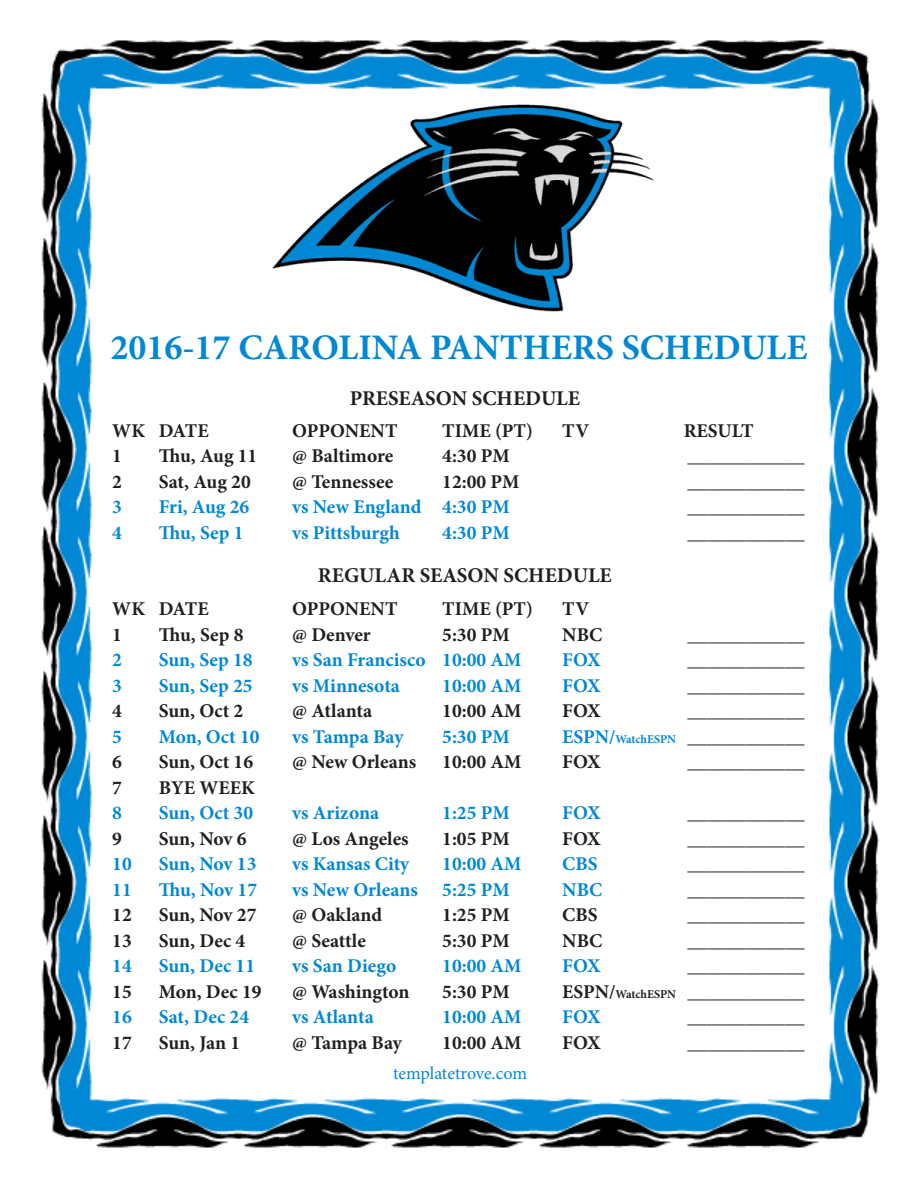
<style>
.page{position:relative;width:918px;height:1188px;background:#fff}
.page>*{position:absolute;margin:0;border:0;box-sizing:border-box;transform-origin:0 0}
.t1{font:700 36px "Minion Pro";color:#0088d4}
.t2{font:700 21px "Minion Pro";color:#231f20}
.t3{font:700 19.5px "Minion Pro";color:#231f20}
.t4{font:700 19.5px "Minion Pro";color:#0088d4}
.t5{font:18px "Minion Pro";letter-spacing:-.005em;color:#0088d4}
.s1{color:#0088d4}
.s2{font-size:12px;color:#0088d4}
.s3{font-size:12px}
</style>
<div class="page">
<img style="left:41px;top:40px;width:839px;height:1108px">
<img style="left:255px;top:99px;width:408px;height:219px">
<p class="t1" style="left:110px;top:323px;width:699px">2016-17 CAROLINA PANTHERS SCHEDULE</p>
<p class="t2" style="left:350px;top:384px;width:232px">PRESEASON SCHEDULE</p>
<p class="t3" style="left:112px;top:417px;width:98px">WK DATE</p>
<p class="t3" style="left:292px;top:417px;width:107px">OPPONENT</p>
<p class="t3" style="left:442px;top:417px;width:92px">TIME (PT)</p>
<p class="t3" style="left:562px;top:417px;width:28px">TV</p>
<p class="t3" style="left:684px;top:417px;width:71px">RESULT</p>
<p class="t3" style="left:112px;top:442px;width:11px">1</p>
<p class="t3" style="left:159px;top:442px;width:100px">Thu, Aug 11</p>
<p class="t3" style="left:292px;top:442px;width:103px">@ Baltimore</p>
<p class="t3" style="left:442px;top:442px;width:69px">4:30 PM</p>
<p class="t3" style="left:688px;top:442px;width:118px">____________</p>
<p class="t3" style="left:112px;top:468px;width:11px">2</p>
<p class="t3" style="left:159px;top:468px;width:94px">Sat, Aug 20</p>
<p class="t3" style="left:292px;top:468px;width:103px">@ Tennessee</p>
<p class="t3" style="left:442px;top:468px;width:79px">12:00 PM</p>
<p class="t3" style="left:688px;top:468px;width:118px">____________</p>
<p class="t4" style="left:112px;top:493px;width:11px">3</p>
<p class="t4" style="left:159px;top:493px;width:92px">Fri, Aug 26</p>
<p class="t4" style="left:292px;top:493px;width:219px">vs New England 4:30 PM</p>
<p class="t3" style="left:688px;top:493px;width:118px">____________</p>
<p class="t4" style="left:112px;top:519px;width:11px">4</p>
<p class="t4" style="left:159px;top:519px;width:86px">Thu, Sep 1</p>
<p class="t4" style="left:292px;top:519px;width:109px">vs Pittsburgh</p>
<p class="t4" style="left:442px;top:519px;width:69px">4:30 PM</p>
<p class="t3" style="left:688px;top:519px;width:118px">____________</p>
<p class="t2" style="left:318px;top:561px;width:295px">REGULAR SEASON SCHEDULE</p>
<p class="t3" style="left:112px;top:595px;width:98px">WK DATE</p>
<p class="t3" style="left:292px;top:595px;width:107px">OPPONENT</p>
<p class="t3" style="left:442px;top:595px;width:92px">TIME (PT)</p>
<p class="t3" style="left:562px;top:595px;width:28px">TV</p>
<p class="t3" style="left:112px;top:621px;width:11px">1</p>
<p class="t3" style="left:159px;top:621px;width:86px">Thu, Sep 8</p>
<p class="t3" style="left:292px;top:621px;width:80px">@ Denver</p>
<p class="t3" style="left:442px;top:621px;width:69px">5:30 PM</p>
<p class="t3" style="left:562px;top:621px;width:42px">NBC</p>
<p class="t3" style="left:688px;top:621px;width:118px">____________</p>
<p class="t4" style="left:112px;top:646px;width:11px">2</p>
<p class="t4" style="left:159px;top:646px;width:95px">Sun, Sep 18</p>
<p class="t4" style="left:292px;top:646px;width:231px">vs San Francisco 10:00 AM</p>
<p class="t4" style="left:562px;top:646px;width:40px">FOX</p>
<p class="t3" style="left:688px;top:646px;width:118px">____________</p>
<p class="t4" style="left:112px;top:672px;width:11px">3</p>
<p class="t4" style="left:159px;top:672px;width:95px">Sun, Sep 25</p>
<p class="t4" style="left:292px;top:672px;width:109px">vs Minnesota</p>
<p class="t4" style="left:442px;top:672px;width:81px">10:00 AM</p>
<p class="t4" style="left:562px;top:672px;width:40px">FOX</p>
<p class="t3" style="left:688px;top:672px;width:118px">____________</p>
<p class="t3" style="left:112px;top:697px;width:11px">4</p>
<p class="t3" style="left:159px;top:697px;width:86px">Sun, Oct 2</p>
<p class="t3" style="left:292px;top:697px;width:81px">@ Atlanta</p>
<p class="t3" style="left:442px;top:697px;width:81px">10:00 AM</p>
<p class="t3" style="left:562px;top:697px;width:40px">FOX</p>
<p class="t3" style="left:688px;top:697px;width:118px">____________</p>
<p class="t4" style="left:112px;top:723px;width:11px">5</p>
<p class="t4" style="left:159px;top:723px;width:102px">Mon, Oct 10</p>
<p class="t4" style="left:292px;top:723px;width:113px">vs Tampa Bay</p>
<p class="t4" style="left:442px;top:723px;width:69px">5:30 PM</p>
<p class="t3" style="left:562px;top:723px;width:244px"><span class="s1">ESPN/</span><span class="s2">WatchESPN</span> ____________</p>
<p class="t3" style="left:112px;top:748px;width:11px">6</p>
<p class="t3" style="left:159px;top:748px;width:96px">Sun, Oct 16</p>
<p class="t3" style="left:292px;top:748px;width:126px">@ New Orleans</p>
<p class="t3" style="left:442px;top:748px;width:81px">10:00 AM</p>
<p class="t3" style="left:562px;top:748px;width:40px">FOX</p>
<p class="t3" style="left:688px;top:748px;width:118px">____________</p>
<p class="t3" style="left:112px;top:774px;width:11px">7</p>
<p class="t3" style="left:159px;top:774px;width:98px">BYE WEEK</p>
<p class="t4" style="left:112px;top:799px;width:11px">8</p>
<p class="t4" style="left:159px;top:799px;width:96px">Sun, Oct 30</p>
<p class="t4" style="left:292px;top:799px;width:89px">vs Arizona</p>
<p class="t4" style="left:442px;top:799px;width:69px">1:25 PM</p>
<p class="t4" style="left:562px;top:799px;width:40px">FOX</p>
<p class="t3" style="left:688px;top:799px;width:118px">____________</p>
<p class="t3" style="left:112px;top:825px;width:11px">9</p>
<p class="t3" style="left:159px;top:825px;width:89px">Sun, Nov 6</p>
<p class="t3" style="left:292px;top:825px;width:118px">@ Los Angeles</p>
<p class="t3" style="left:442px;top:825px;width:69px">1:05 PM</p>
<p class="t3" style="left:562px;top:825px;width:40px">FOX</p>
<p class="t3" style="left:688px;top:825px;width:118px">____________</p>
<p class="t4" style="left:112px;top:850px;width:21px">10</p>
<p class="t4" style="left:159px;top:850px;width:99px">Sun, Nov 13</p>
<p class="t4" style="left:292px;top:850px;width:119px">vs Kansas City</p>
<p class="t4" style="left:442px;top:850px;width:81px">10:00 AM</p>
<p class="t4" style="left:562px;top:850px;width:37px">CBS</p>
<p class="t3" style="left:688px;top:850px;width:118px">____________</p>
<p class="t4" style="left:112px;top:876px;width:21px">11</p>
<p class="t4" style="left:159px;top:876px;width:100px">Thu, Nov 17</p>
<p class="t4" style="left:292px;top:876px;width:127px">vs New Orleans</p>
<p class="t4" style="left:442px;top:876px;width:69px">5:25 PM</p>
<p class="t4" style="left:562px;top:876px;width:42px">NBC</p>
<p class="t3" style="left:688px;top:876px;width:118px">____________</p>
<p class="t3" style="left:112px;top:901px;width:21px">12</p>
<p class="t3" style="left:159px;top:901px;width:99px">Sun, Nov 27</p>
<p class="t3" style="left:292px;top:901px;width:91px">@ Oakland</p>
<p class="t3" style="left:442px;top:901px;width:69px">1:25 PM</p>
<p class="t3" style="left:562px;top:901px;width:37px">CBS</p>
<p class="t3" style="left:688px;top:901px;width:118px">____________</p>
<p class="t3" style="left:112px;top:927px;width:21px">13</p>
<p class="t3" style="left:159px;top:927px;width:88px">Sun, Dec 4</p>
<p class="t3" style="left:292px;top:927px;width:75px">@ Seattle</p>
<p class="t3" style="left:442px;top:927px;width:69px">5:30 PM</p>
<p class="t3" style="left:562px;top:927px;width:42px">NBC</p>
<p class="t3" style="left:688px;top:927px;width:118px">____________</p>
<p class="t4" style="left:112px;top:952px;width:21px">14</p>
<p class="t4" style="left:159px;top:952px;width:98px">Sun, Dec 11</p>
<p class="t4" style="left:292px;top:952px;width:106px">vs San Diego</p>
<p class="t4" style="left:442px;top:952px;width:81px">10:00 AM</p>
<p class="t4" style="left:562px;top:952px;width:40px">FOX</p>
<p class="t3" style="left:688px;top:952px;width:118px">____________</p>
<p class="t3" style="left:112px;top:978px;width:21px">15</p>
<p class="t3" style="left:159px;top:978px;width:104px">Mon, Dec 19</p>
<p class="t3" style="left:292px;top:978px;width:119px">@ Washington</p>
<p class="t3" style="left:442px;top:978px;width:69px">5:30 PM</p>
<p class="t3" style="left:562px;top:978px;width:244px">ESPN/<span class="s3">WatchESPN</span> ____________</p>
<p class="t4" style="left:112px;top:1003px;width:21px">16</p>
<p class="t4" style="left:159px;top:1003px;width:92px">Sat, Dec 24</p>
<p class="t4" style="left:292px;top:1003px;width:83px">vs Atlanta</p>
<p class="t4" style="left:442px;top:1003px;width:81px">10:00 AM</p>
<p class="t4" style="left:562px;top:1003px;width:40px">FOX</p>
<p class="t3" style="left:688px;top:1003px;width:118px">____________</p>
<p class="t3" style="left:112px;top:1029px;width:21px">17</p>
<p class="t3" style="left:159px;top:1029px;width:83px">Sun, Jan 1</p>
<p class="t3" style="left:292px;top:1029px;width:111px">@ Tampa Bay</p>
<p class="t3" style="left:442px;top:1029px;width:81px">10:00 AM</p>
<p class="t3" style="left:562px;top:1029px;width:40px">FOX</p>
<p class="t3" style="left:688px;top:1029px;width:118px">____________</p>
<p class="t5" style="left:393px;top:1061px;width:136px">templatetrove.com</p>
</div>
